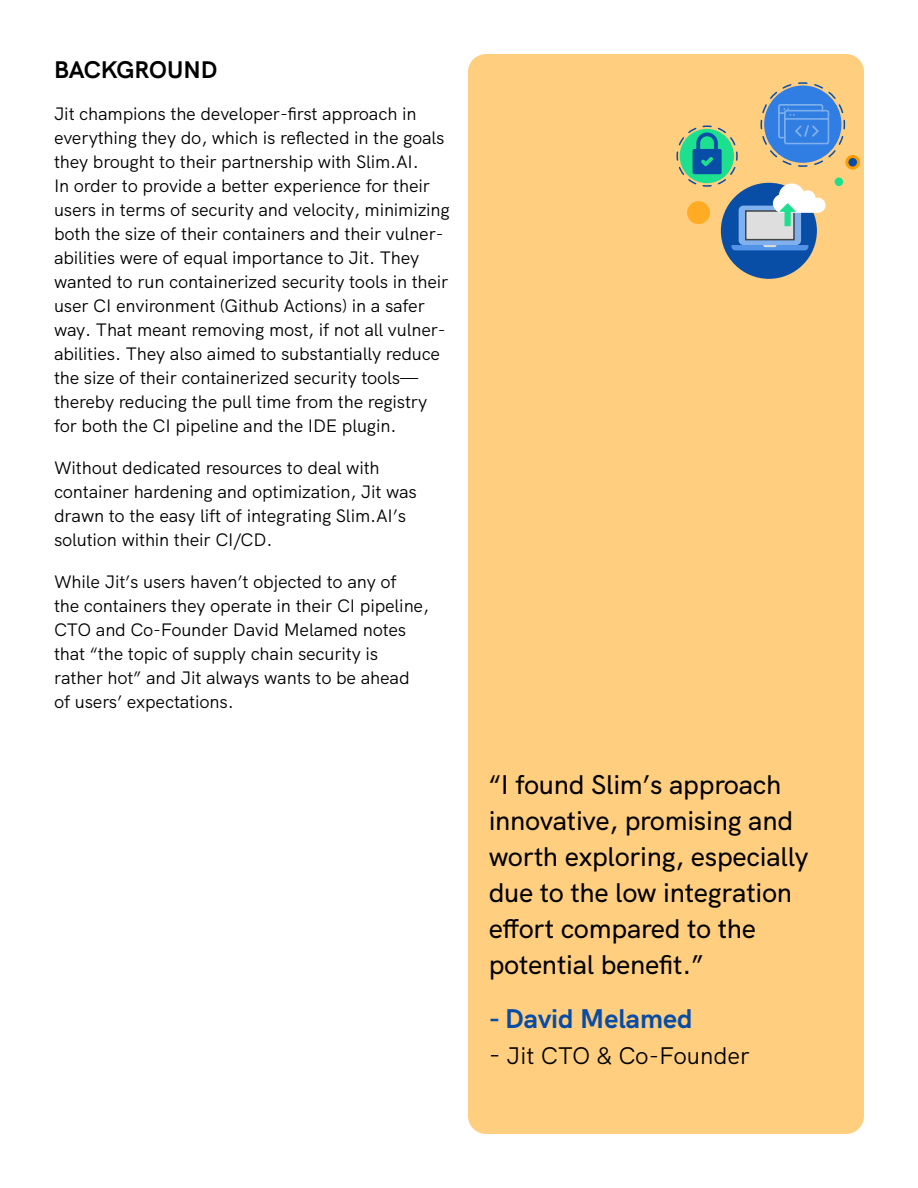
<style>
.page{position:relative;width:918px;height:1188px;background:#fff}
.page>*{position:absolute;margin:0;border:0;box-sizing:border-box;transform-origin:0 0}
.Slim_Subline_2{font:500 27px/36px "HK Grotesk";letter-spacing:-.01em;color:#000}
.Slim_Subline_2-2{font:700 27px "HK Grotesk";color:#074ca5}
.Slim_Subline_2-3{font:24px "HK Grotesk";color:#000}
.Slim_OVERLINE{font:700 24px "HK Grotesk";color:#000}
.Slim_Paragraph{font:18px/24px "HK Grotesk";letter-spacing:-.01em;color:#000}
.s1{font-size:27px}
</style>
<div class="page">
<div style="left:468px;top:54px;width:396px;height:1080px;background:#ffce7e;border-radius:18px"></div>
<svg style="left:676px;top:125px;width:62px;height:62px"></svg>
<div style="left:687px;top:201px;width:23px;height:23px;background:#ffab24;border-radius:50%"></div>
<div style="left:721px;top:183px;width:96px;height:96px;background:#084da6;border-radius:50%"></div>
<svg style="left:731px;top:245px;width:77px;height:5px"></svg>
<div style="left:739px;top:206px;width:62px;height:39px;background:#80b0ed;border-radius:5px"></div>
<div style="left:745px;top:210px;width:50px;height:30px;background:#dedede;border:2px solid #424545"></div>
<svg style="left:773px;top:183px;width:53px;height:43px"></svg>
<svg style="left:760px;top:82px;width:86px;height:85px"></svg>
<div style="left:847px;top:156px;width:12px;height:12px;background:#074ca5;border-radius:50%"></div>
<div style="left:845px;top:155px;width:15px;height:15px;border:3px solid #fa9c00;border-radius:50%"></div>
<div style="left:833px;top:176px;width:12px;height:12px;background:#1de08f;border-radius:50%"></div>
<div style="left:832px;top:175px;width:14px;height:14px;border:3px solid #ffcf7d;border-radius:50%"></div>
<p class="Slim_OVERLINE" style="left:54px;top:51px;width:165px">BACKGROUND</p>
<p class="Slim_Paragraph" style="left:54px;top:100px;width:397px">Jit champions the developer-first approach in everything they do, which is reflected in the goals they brought to their partnership with Slim.AI.<br>In order to provide a better experience for their users in terms of security and velocity, minimizing both the size of their containers and their vulner&shy;abilities were of equal importance to Jit. They wanted to run containerized security tools in their user CI environment (Github Actions) in a safer way. That meant removing most, if not all vulner&shy;abilities. They also aimed to substantially reduce the size of their containerized security tools— thereby reducing the pull time from the registry for both the CI pipeline and the IDE plugin.</p>
<p class="Slim_Paragraph" style="left:54px;top:454px;width:365px">Without dedicated resources to deal with container hardening and optimization, Jit was drawn to the easy lift of integrating Slim.AI’s solution within their CI/CD.</p>
<p class="Slim_Paragraph" style="left:54px;top:568px;width:376px">While Jit’s users haven’t objected to any of<br>the containers they operate in their CI pipeline, CTO and Co-Founder David Melamed notes that “the topic of supply chain security is rather hot” and Jit always wants to be ahead of users’ expectations.</p>
<p class="Slim_Subline_2" style="left:489px;top:765px;width:321px">“I found Slim’s approach innovative, promising and worth exploring, especially due to the low integration effort compared to the potential benefit.”</p>
<p class="Slim_Subline_2-2" style="left:489px;top:998px;width:205px">- David Melamed</p>
<p class="Slim_Subline_2-3" style="left:489px;top:1037px;width:263px"><span class="s1">-</span> Jit CTO &amp; Co-Founder</p>
</div>
